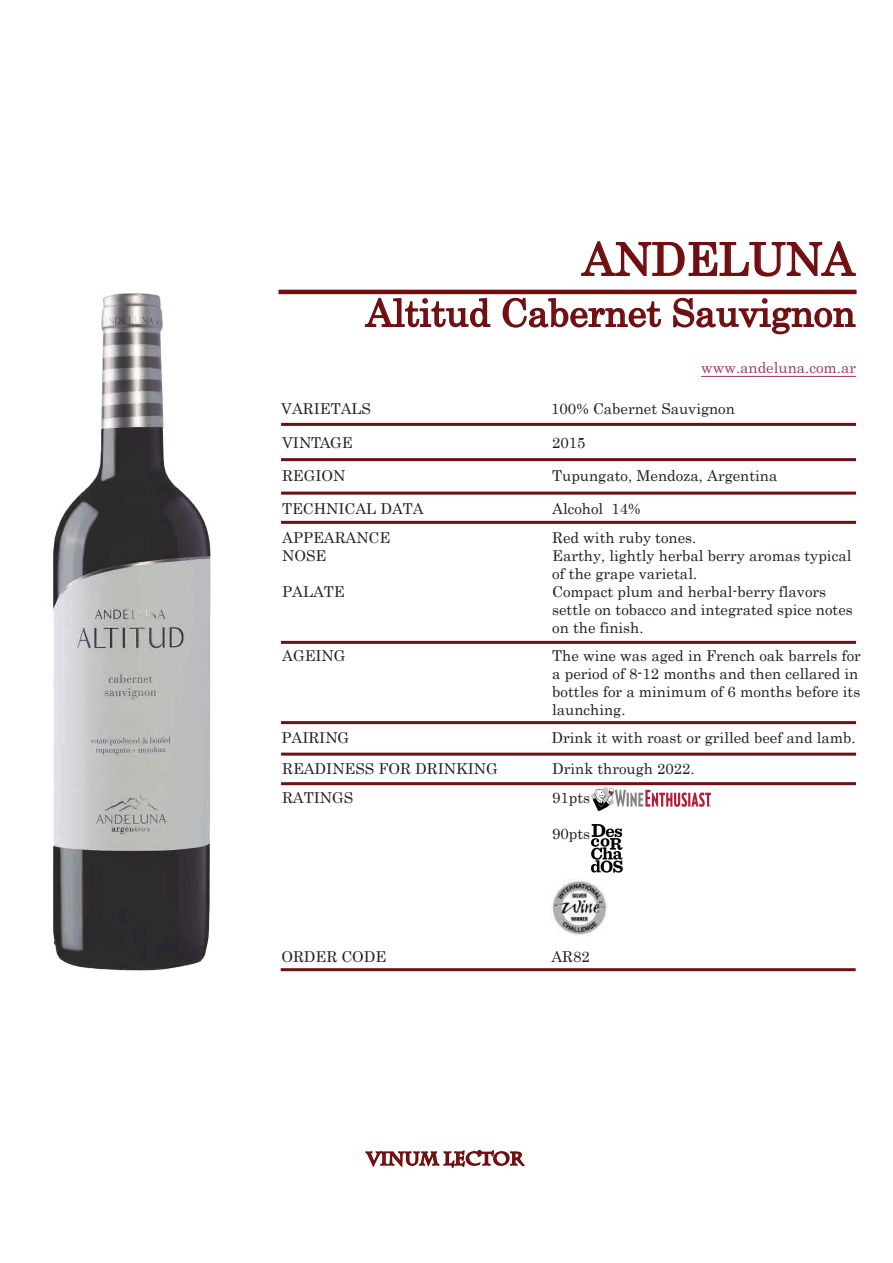
<style>
.page{position:relative;width:893px;height:1263px;background:#fff}
.page>*{position:absolute;margin:0;border:0;box-sizing:border-box;transform-origin:0 0}
.t1{font:45px "Century";color:#700f11}
.t2{font:37.5px "Century";color:#700f11}
.t3{font:700 18px "Charlemagne Std";color:#700f11}
.t4{font:15px/18px "Century";color:#231f20}
.t5{font:15px "Century";color:#a1395f}
</style>
<div class="page">
<hr style="left:278px;top:290px;width:579px;height:4px;background:#700f11">
<div style="left:281px;top:492px;width:575px;height:3px;border:2px solid #700f11"></div>
<div style="left:281px;top:521px;width:575px;height:3px;border:2px solid #700f11"></div>
<div style="left:281px;top:641px;width:575px;height:3px;border:2px solid #700f11"></div>
<div style="left:281px;top:721px;width:575px;height:3px;border:2px solid #700f11"></div>
<div style="left:281px;top:753px;width:575px;height:3px;border:2px solid #700f11"></div>
<div style="left:281px;top:782px;width:575px;height:3px;border:2px solid #700f11"></div>
<svg style="left:364px;top:297px;width:127px;height:31px"></svg>
<svg style="left:502px;top:297px;width:160px;height:31px"></svg>
<svg style="left:673px;top:297px;width:183px;height:38px"></svg>
<div style="left:281px;top:968px;width:575px;height:3px;border:2px solid #700f11"></div>
<svg style="left:581px;top:240px;width:275px;height:37px"></svg>
<div style="left:281px;top:423px;width:575px;height:3px;border:2px solid #700f11"></div>
<div style="left:281px;top:458px;width:575px;height:3px;border:2px solid #700f11"></div>
<svg style="left:365px;top:1149px;width:160px;height:19px"></svg>
<hr style="left:701px;top:376px;width:155px;height:1px;background:#a1395f">
<img style="left:552px;top:880px;width:55px;height:56px">
<img style="left:591px;top:788px;width:119px;height:23px">
<img style="left:591px;top:825px;width:31px;height:48px">
<img style="left:53px;top:293px;width:158px;height:678px">
<h1 class="t1" style="left:582px;top:221px;width:274px">ANDELUNA</h1>
<h2 class="t2" style="left:366px;top:281px;width:491px">Altitud Cabernet Sauvignon</h2>
<p class="t5" style="left:701px;top:355px;width:157px">www.andeluna.com.ar</p>
<p class="t4" style="left:281px;top:398px;width:91px">VARIETALS</p>
<p class="t4" style="left:551px;top:398px;width:185px">100% Cabernet Sauvignon</p>
<p class="t4" style="left:282px;top:432px;width:72px">VINTAGE</p>
<p class="t4" style="left:552px;top:432px;width:35px">2015</p>
<p class="t4" style="left:282px;top:465px;width:65px">REGION</p>
<p class="t4" style="left:552px;top:465px;width:227px">Tupungato, Mendoza, Argentina</p>
<p class="t4" style="left:282px;top:498px;width:143px">TECHNICAL DATA</p>
<p class="t4" style="left:552px;top:498px;width:90px">Alcohol 14%</p>
<p class="t4" style="left:282px;top:527px;width:110px">APPEARANCE</p>
<p class="t4" style="left:552px;top:527px;width:146px">Red with ruby tones.</p>
<p class="t4" style="left:282px;top:545px;width:46px">NOSE</p>
<p class="t4" style="left:552px;top:545px;width:301px">Earthy, lightly herbal berry aromas typical of the grape varietal.</p>
<p class="t4" style="left:282px;top:581px;width:64px">PALATE</p>
<p class="t4" style="left:552px;top:581px;width:302px">Compact plum and herbal-berry flavors settle on tobacco and integrated spice notes on the finish.</p>
<p class="t4" style="left:282px;top:645px;width:65px">AGEING</p>
<p class="t4" style="left:552px;top:645px;width:310px">The wine was aged in French oak barrels for a period of 8-12 months and then cellared in bottles for a minimum of 6 months before its launching.</p>
<p class="t4" style="left:281px;top:728px;width:69px">PAIRING</p>
<p class="t4" style="left:551px;top:728px;width:306px">Drink it with roast or grilled beef and lamb.</p>
<p class="t4" style="left:282px;top:759px;width:217px">READINESS FOR DRINKING</p>
<p class="t4" style="left:552px;top:759px;width:144px">Drink through 2022.</p>
<p class="t4" style="left:282px;top:787px;width:73px">RATINGS</p>
<p class="t4" style="left:552px;top:787px;width:40px">91pts</p>
<p class="t4" style="left:552px;top:823px;width:40px">90pts</p>
<p class="t4" style="left:281px;top:947px;width:106px">ORDER CODE</p>
<p class="t4" style="left:551px;top:947px;width:40px">AR82</p>
<p class="t3" style="left:367px;top:1148px;width:158px">VINUM LECTOR</p>
</div>
